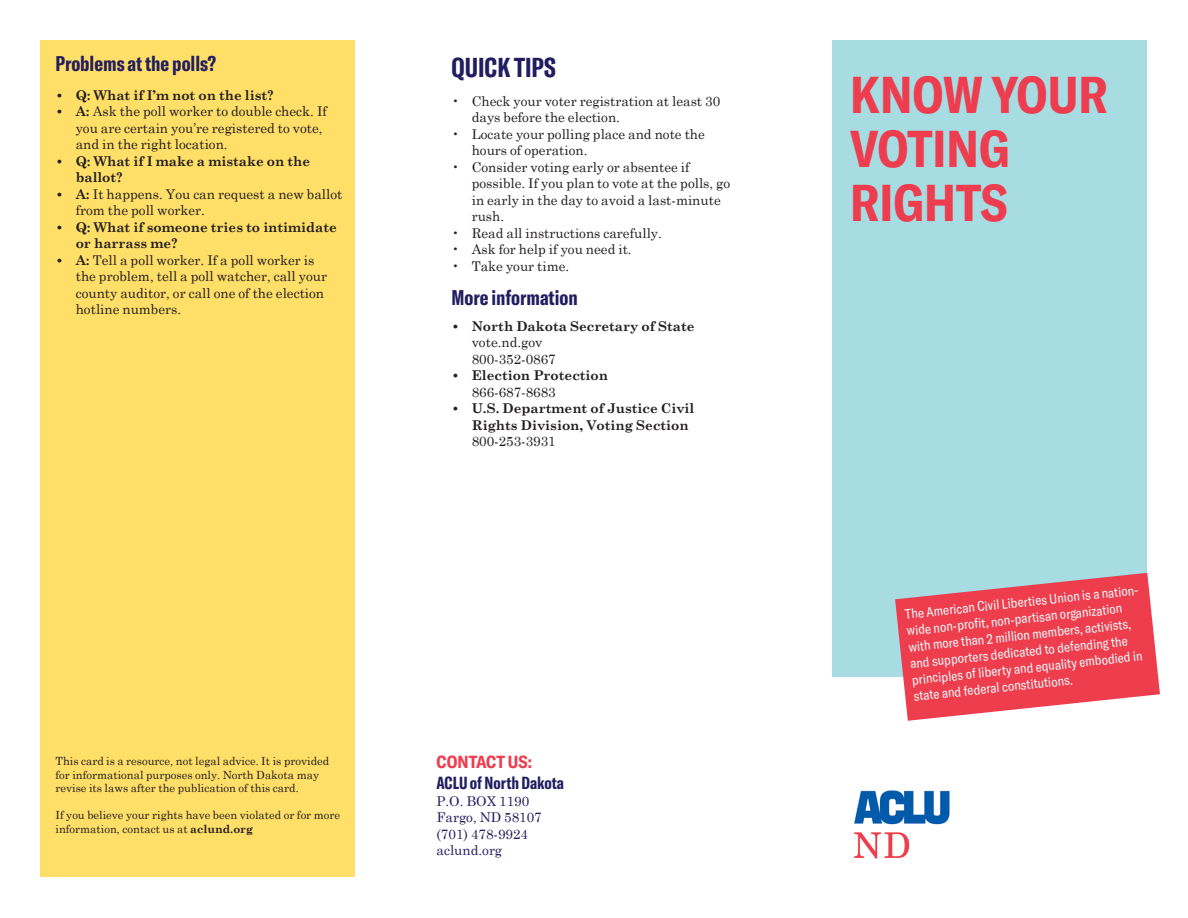
<style>
.page{position:relative;width:1188px;height:918px;background:#fff}
.page>*{position:absolute;margin:0;border:0;box-sizing:border-box;transform-origin:0 0}
.t1{font:700 condensed 51px/54px "GT America";color:#ee3d4f}
.Section_title{font:700 extra-condensed 27px "GT America";color:#221d5f}
.Section_title-2{font:700 extra-condensed 21px "GT America";color:#221d5f}
.Section_title-3{font:700 extra-condensed 17.25px/21px "GT America";color:#221d5f}
.t2{font:13.5px/16.5px "Century Schoolbook";color:#231f20}
.t3{font:700 13.5px/16.5px "Century Schoolbook";color:#231f20}
.Section_title-4{font:condensed 13.5px/16.5px "GT America";color:#f0f9fb}
.Section_title-5{font:13.5px/16.5px "Century Schoolbook";color:#221d5f}
.Body{font:11.25px/13.5px "Century Schoolbook";color:#231f20}
.s1{font-weight:700}
.s2{font-weight:400}
.s3{font-stretch:condensed;color:#ee3d4f}
</style>
<div class="page">
<div style="left:40px;top:40px;width:316px;height:838px;background:#ffdf68"></div>
<div style="left:832px;top:40px;width:316px;height:637px;background:#a6dce2"></div>
<img style="left:854px;top:790px;width:96px;height:69px">
<svg style="left:895px;top:573px;width:265px;height:148px"></svg>
<p class="Section_title-2" style="left:56px;top:51px;width:162px">Problems at the polls?</p>
<p class="t3" style="left:56px;top:86px;width:220px">• Q: What if I’m not on the list?</p>
<p class="t2" style="left:76px;top:103px;width:253px;text-indent:-20px"><span class="s1">• A:</span> Ask the poll worker to double check. If you are certain you’re registered to vote, and in the right location.</p>
<p class="t3" style="left:76px;top:152px;width:236px;text-indent:-20px">• Q: What if I make a mistake on the ballot?</p>
<p class="t2" style="left:76px;top:185px;width:268px;text-indent:-20px"><span class="s1">• A:</span> It happens. You can request a new ballot from the poll worker.</p>
<p class="t3" style="left:76px;top:218px;width:263px;text-indent:-20px">• Q: What if someone tries to intimidate or harrass me?</p>
<p class="t2" style="left:76px;top:251px;width:253px;text-indent:-20px"><span class="s1">• A:</span> Tell a poll worker. If a poll worker is the problem, tell a poll watcher, call your county auditor, or call one of the election hotline numbers.</p>
<p class="Section_title" style="left:452px;top:51px;width:106px">QUICK TIPS</p>
<p class="t2" style="left:472px;top:93px;width:250px;text-indent:-20px">• Check your voter registration at least 30 days before the election.</p>
<p class="t2" style="left:472px;top:126px;width:235px;text-indent:-20px">• Locate your polling place and note the hours of operation.</p>
<p class="t2" style="left:472px;top:159px;width:260px;text-indent:-20px">• Consider voting early or absentee if possible. If you plan to vote at the polls, go in early in the day to avoid a last-minute rush.</p>
<p class="t2" style="left:452px;top:225px;width:212px">• Read all instructions carefully.</p>
<p class="t2" style="left:452px;top:241px;width:182px">• Ask for help if you need it.</p>
<p class="t2" style="left:452px;top:258px;width:119px">• Take your time.</p>
<p class="Section_title-2" style="left:452px;top:285px;width:128px">More information</p>
<p class="t3" style="left:472px;top:318px;width:224px;text-indent:-20px">• North Dakota Secretary of State <span class="s2">vote.nd.gov<br>800-352-0867</span></p>
<p class="t3" style="left:472px;top:367px;width:138px;text-indent:-20px">• Election Protection<br><span class="s2">866-687-8683</span></p>
<p class="t3" style="left:472px;top:400px;width:224px;text-indent:-20px">• U.S. Department of Justice Civil<br>Rights Division, Voting Section<br><span class="s2">800-253-3931</span></p>
<p class="Body" style="left:56px;top:754px;width:275px">This card is a resource, not legal advice. It is provided for informational purposes only. North Dakota may revise its laws after the publication of this card.</p>
<p class="Body" style="left:56px;top:808px;width:286px">If you believe your rights have been violated or for more information, contact us at <span class="s1">aclund.org</span></p>
<p class="Section_title-3" style="left:436px;top:752px;width:129px"><span class="s3">CONTACT US:<br></span>ACLU of North Dakota</p>
<p class="Section_title-5" style="left:436px;top:792px;width:107px">P.O. BOX 1190<br>Fargo, ND 58107 (701) 478-9924 aclund.org</p>
<p class="t1" style="left:850px;top:67px;width:259px">KNOW YOUR<br>VOTING<br>RIGHTS</p>
<p class="Section_title-4" style="left:904px;top:606px;width:239px;rotate:-6deg">The American Civil Liberties Union is a nation&shy;wide non-profi t, non-partisan organization with more than 2 million members, activists, and supporters dedicated to defending the principles of liberty and equality embodied in state and federal constitutions.</p>
</div>
